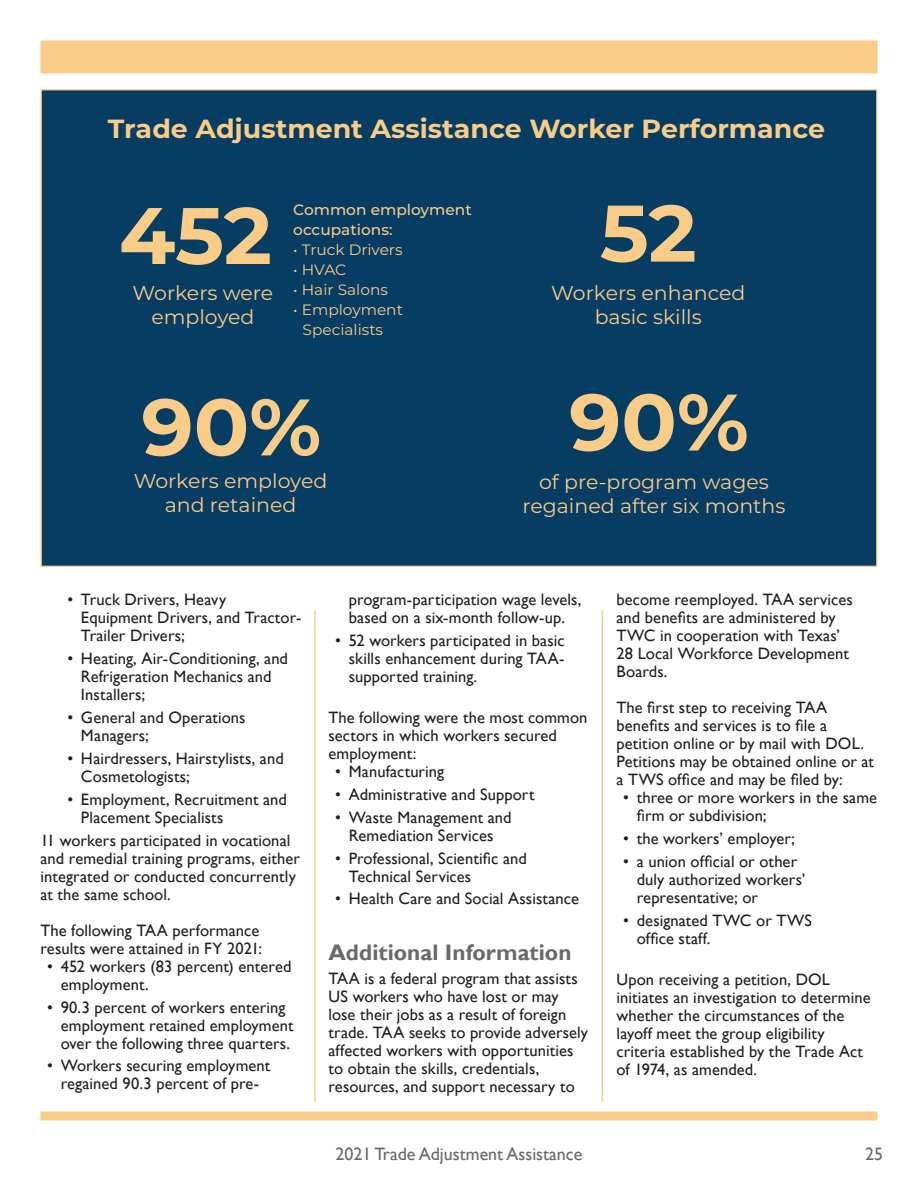
<style>
.page{position:relative;width:918px;height:1188px;background:#fff}
.page>*{position:absolute;margin:0;border:0;box-sizing:border-box;transform-origin:0 0}
.t1{font:700 79.95px "Montserrat";color:#f9cc88}
.t2{font:700 26.25px "Montserrat";color:#f9cc88}
.t3{font:700 22.5px "Gill Sans";color:#69696e}
.t4{font:19.95px/24px "Montserrat";color:#f9cc88;text-align:center}
.t5{font:18px "Gill Sans";color:#69696e}
.t6{font:16.5px/18px "Gill Sans";letter-spacing:.005em;color:#231f20}
.t7{font:15px/20px "Montserrat";color:#f9cc88}
.t8{font:500 15px/20px "Montserrat";color:#f9cc88}
</style>
<div class="page">
<div style="left:40px;top:40px;width:838px;height:34px;background:#f9cd87"></div>
<div style="left:40px;top:1112px;width:838px;height:8px;background:#f9cd87"></div>
<div style="left:41px;top:90px;width:836px;height:476px;background:#073d63"></div>
<hr style="left:314px;top:610px;width:2px;height:492px;background:#f9cd87">
<hr style="left:602px;top:610px;width:1px;height:492px;background:#f9cd87">
<h2 class="t2" style="left:108px;top:110px;width:719px">Trade Adjustment Assistance Worker Performance</h2>
<h1 class="t1" style="left:119px;top:178px;width:155px">452</h1>
<p class="t4" style="left:133px;top:280px;width:142px">Workers were employed</p>
<p class="t8" style="left:293px;top:199px;width:180px">Common employment occupations:</p>
<p class="t7" style="left:293px;top:239px;width:111px">• Truck Drivers</p>
<p class="t7" style="left:293px;top:259px;width:55px">• HVAC</p>
<h1 class="t1" style="left:600px;top:176px;width:98px">52</h1>
<p class="t7" style="left:293px;top:279px;width:96px">• Hair Salons</p>
<p class="t4" style="left:551px;top:280px;width:196px">Workers enhanced basic skills</p>
<p class="t7" style="left:303px;top:299px;width:102px;text-indent:-9px">• Employment<br>Specialists</p>
<h1 class="t1" style="left:141px;top:369px;width:181px">90%</h1>
<h1 class="t1" style="left:569px;top:365px;width:181px">90%</h1>
<p class="t4" style="left:134px;top:468px;width:195px">Workers employed</p>
<p class="t4" style="left:539px;top:469px;width:231px">of pre-program wages</p>
<p class="t4" style="left:165px;top:492px;width:133px">and retained</p>
<p class="t4" style="left:522px;top:493px;width:265px">regained after six months</p>
<p class="t6" style="left:81px;top:591px;width:222px;text-indent:-13px">• Truck Drivers, Heavy<br>Equipment Drivers, and Tractor-<br>Trailer Drivers;</p>
<p class="t6" style="left:81px;top:650px;width:209px;text-indent:-13px">• Heating, Air-Conditioning, and<br>Refrigeration Mechanics and<br>Installers;</p>
<p class="t6" style="left:81px;top:709px;width:166px;text-indent:-13px">• General and Operations<br>Managers;</p>
<p class="t6" style="left:81px;top:750px;width:204px;text-indent:-13px">• Hairdressers, Hairstylists, and<br>Cosmetologists;</p>
<p class="t6" style="left:81px;top:791px;width:207px;text-indent:-13px">• Employment, Recruitment and<br>Placement Specialists</p>
<p class="t6" style="left:40px;top:831px;width:261px">11 workers participated in vocational and remedial training programs, either integrated or conducted concurrently at the same school.</p>
<p class="t6" style="left:40px;top:921px;width:223px">The following TAA performance results were attained in FY 2021:</p>
<p class="t6" style="left:61px;top:957px;width:232px;text-indent:-13px">• 452 workers (83 percent) entered employment.</p>
<p class="t6" style="left:61px;top:998px;width:234px;text-indent:-13px">• 90.3 percent of workers entering employment retained employment over the following three quarters.</p>
<p class="t6" style="left:47px;top:1057px;width:7px">•</p>
<p class="t6" style="left:61px;top:1057px;width:211px">Workers securing employment regained 90.3 percent of pre-</p>
<p class="t6" style="left:349px;top:591px;width:234px">program-participation wage levels, based on a six-month follow-up.</p>
<p class="t6" style="left:349px;top:632px;width:218px;text-align:justify;text-indent:-13px">• 52 workers participated in basic skills enhancement during TAA&shy;supported training.</p>
<p class="t6" style="left:328px;top:709px;width:260px">The following were the most common sectors in which workers secured employment:</p>
<p class="t6" style="left:335px;top:763px;width:111px">• Manufacturing</p>
<p class="t6" style="left:335px;top:786px;width:201px">• Administrative and Support</p>
<p class="t6" style="left:335px;top:809px;width:178px;text-align:center">• Waste Management and<br>Remediation Services</p>
<p class="t6" style="left:349px;top:849px;width:180px;text-indent:-13px">• Professional, Scientific and<br>Technical Services</p>
<p class="t6" style="left:335px;top:890px;width:245px">• Health Care and Social Assistance</p>
<h3 class="t3" style="left:328px;top:939px;width:245px">Additional Information</h3>
<p class="t6" style="left:328px;top:970px;width:261px">TAA is a federal program that assists US workers who have lost or may lose their jobs as a result of foreign trade. TAA seeks to provide adversely affected workers with opportunities to obtain the skills, credentials, resources, and support necessary to</p>
<p class="t6" style="left:617px;top:591px;width:238px">become reemployed. TAA services and benefits are administered by<br>TWC in cooperation with Texas’<br>28 Local Workforce Development<br>Boards.</p>
<p class="t6" style="left:617px;top:699px;width:259px">The first step to receiving TAA benefits and services is to file a petition online or by mail with DOL.<br>Petitions may be obtained online or at a TWS office and may be filed by:</p>
<p class="t6" style="left:637px;top:789px;width:242px;text-indent:-13px">• three or more workers in the same firm or subdivision;</p>
<p class="t6" style="left:623px;top:830px;width:173px">• the workers’ employer;</p>
<p class="t6" style="left:637px;top:853px;width:170px;text-indent:-13px">• a union official or other duly authorized workers’ representative; or</p>
<p class="t6" style="left:637px;top:912px;width:177px;text-indent:-13px">• designated TWC or TWS office staff.</p>
<p class="t6" style="left:617px;top:971px;width:256px">Upon receiving a petition, DOL initiates an investigation to determine whether the circumstances of the layoff meet the group eligibility criteria established by the Trade Act of 1974, as amended.</p>
<p class="t5" style="left:336px;top:1143px;width:248px">2021 Trade Adjustment Assistance</p>
<p class="t5" style="left:865px;top:1144px;width:20px">25</p>
</div>
